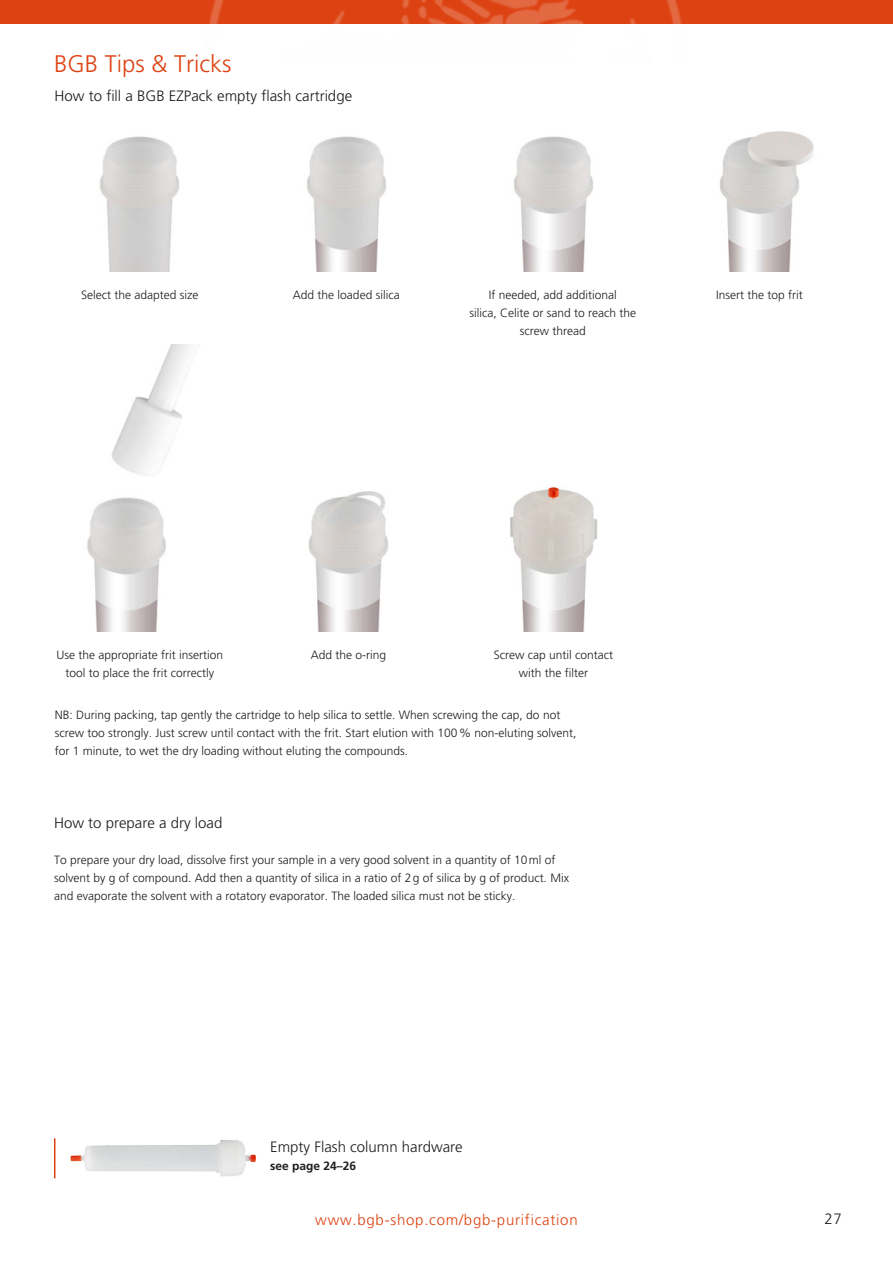
<style>
.page{position:relative;width:893px;height:1263px;background:#fff}
.page>*{position:absolute;margin:0;border:0;box-sizing:border-box;transform-origin:0 0}
.Lead_Haupttitel{font:300 24px "Frutiger";color:#dd4312}
.Lead_Untertitel{font:300 15px "Frutiger";color:#1d1d1b}
.t1{font:300 15px "Frutiger";letter-spacing:.05em;color:#dd4312}
.Fliesstext{font:300 15px "Frutiger";color:#1d1d1b}
.Lead_Text{font:300 12px/18px "Frutiger";color:#1d1d1b;text-align:center}
.Fliesstext-2{font:700 12px "Frutiger";color:#1d1d1b}
</style>
<div class="page">
<img style="left:100px;top:136px;width:79px;height:135px">
<img style="left:307px;top:136px;width:79px;height:135px">
<img style="left:514px;top:136px;width:79px;height:135px">
<img style="left:720px;top:131px;width:94px;height:140px">
<img style="left:87px;top:345px;width:103px;height:286px">
<img style="left:308px;top:491px;width:80px;height:140px">
<img style="left:510px;top:485px;width:88px;height:146px">
<img style="left:70px;top:1139px;width:186px;height:38px">
<div style="left:0;top:0;width:893px;height:24px;background:#dd4312"></div>
<img style="left:209px;top:0;width:473px;height:24px">
<hr style="left:54px;top:1138px;width:1px;height:40px;background:#dd4112">
<p class="Lead_Haupttitel" style="left:54px;top:50px;width:179px">BGB Tips &amp; Tricks</p>
<p class="Lead_Untertitel" style="left:55px;top:88px;width:299px">How to fill a BGB EZPack empty flash cartridge</p>
<p class="Lead_Text" style="left:81px;top:286px;width:119px">Select the adapted size</p>
<p class="Lead_Text" style="left:293px;top:286px;width:108px">Add the loaded silica</p>
<p class="Lead_Text" style="left:470px;top:286px;width:168px">If needed, add additional<br>silica, Celite or sand to reach the screw thread</p>
<p class="Lead_Text" style="left:716px;top:286px;width:88px">Insert the top frit</p>
<p class="Lead_Text" style="left:56px;top:646px;width:168px">Use the appropriate frit insertion tool to place the frit correctly</p>
<p class="Lead_Text" style="left:311px;top:646px;width:77px">Add the o-ring</p>
<p class="Lead_Text" style="left:494px;top:646px;width:121px">Screw cap until contact with the filter</p>
<p class="Lead_Text" style="left:55px;top:706px;width:523px;text-align:left">NB: During packing, tap gently the cartridge to help silica to settle. When screwing the cap, do not screw too strongly. Just screw until contact with the frit. Start elution with 100% non-eluting solvent, for 1 minute, to wet the dry loading without eluting the compounds.</p>
<p class="Lead_Untertitel" style="left:54px;top:814px;width:170px">How to prepare a dry load</p>
<p class="Lead_Text" style="left:54px;top:851px;width:516px;text-align:left">To prepare your dry load, dissolve first your sample in a very good solvent in a quantity of 10ml of solvent by g of compound. Add then a quantity of silica in a ratio of 2g of silica by g of product. Mix and evaporate the solvent with a rotatory evaporator. The loaded silica must not be sticky.</p>
<p class="Fliesstext" style="left:270px;top:1138px;width:194px">Empty Flash column hardware</p>
<p class="Fliesstext-2" style="left:270px;top:1158px;width:88px">see page 24–26</p>
<p class="t1" style="left:315px;top:1211px;width:264px">www.bgb-shop.com/bgb-purification</p>
<p class="Lead_Untertitel" style="left:824px;top:1210px;width:19px">27</p>
</div>
